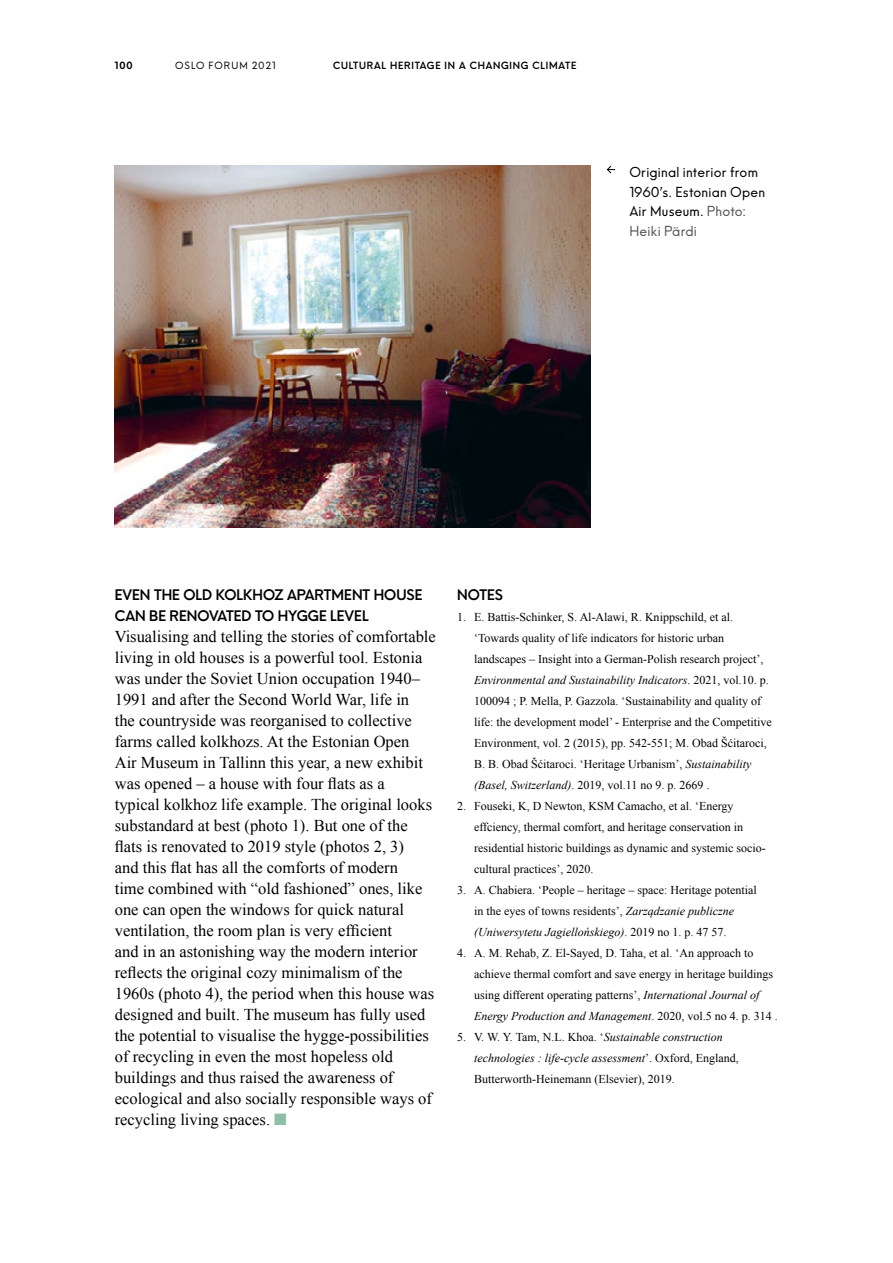
<style>
.page{position:relative;width:893px;height:1263px;background:#fff}
.page>*{position:absolute;margin:0;border:0;box-sizing:border-box;transform-origin:0 0}
.t1{font:16.5px/21px "Times New Roman";color:#000}
.t2{font:600 14.25px/21px "Neue Hans Kendrick";color:#000}
.t3{font:13.5px/19.5px "Neue Hans Kendrick";letter-spacing:.015em;color:#000}
.t4{font:12px/21px "Times New Roman";color:#000}
.t5{font:600 9.75px "Neue Hans Kendrick";letter-spacing:.08em;color:#000}
.t6{font:9.75px "Neue Hans Kendrick";letter-spacing:.09em;color:#000}
.t7{font:700 9.75px "Neue Hans Kendrick";color:#000}
.s1{color:#575756}
.s2{color:#8ebda8}
.s3{font-style:italic}
</style>
<div class="page">
<img style="left:115px;top:166px;width:475px;height:361px">
<svg style="left:607px;top:165px;width:8px;height:9px"></svg>
<p class="t7" style="left:115px;top:56px;width:19px">100</p>
<p class="t6" style="left:175px;top:57px;width:102px">OSLO FORUM 2021</p>
<p class="t5" style="left:333px;top:56px;width:245px">CULTURAL HERITAGE IN A CHANGING CLIMATE</p>
<p class="t3" style="left:629px;top:161px;width:137px">Original interior from<br>1960’s. Estonian Open<br>Air Museum. <span class="s1">Photo:<br>Heiki Pärdi</span></p>
<p class="t2" style="left:115px;top:582px;width:309px">EVEN THE OLD KOLKHOZ APARTMENT HOUSE<br>CAN BE RENOVATED TO HYGGE LEVEL</p>
<p class="t1" style="left:115px;top:626px;width:323px">Visualising and telling the stories of comfortable living in old houses is a powerful tool. Estonia was under the Soviet Union occupation 1940– 1991 and after the Second World War, life in<br>the countryside was reorganised to collective farms called kolkhozs. At the Estonian Open<br>Air Museum in Tallinn this year, a new exhibit was opened – a house with four flats as a<br>typical kolkhoz life example. The original looks substandard at best (photo 1). But one of the flats is renovated to 2019 style (photos 2, 3)<br>and this flat has all the comforts of modern<br>time combined with “old fashioned” ones, like one can open the windows for quick natural ventilation, the room plan is very efficient<br>and in an astonishing way the modern interior reflects the original cozy minimalism of the 1960s (photo 4), the period when this house was designed and built. The museum has fully used the potential to visualise the hygge-possibilities of recycling in even the most hopeless old buildings and thus raised the awareness of ecological and also socially responsible ways of recycling living spaces. <span class="s2">■</span></p>
<p class="t2" style="left:457px;top:582px;width:47px">NOTES</p>
<p class="t4" style="left:474px;top:606px;width:299px;text-indent:-17px">1. E. Battis-Schinker, S. Al-Alawi, R. Knippschild, et al. ‘Towards quality of life indicators for historic urban landscapes – Insight into a German-Polish research project’, <span class="s3">Environmental and Sustainability Indicators</span>. 2021, vol.10. p.<br>100094 ; P. Mella, P. Gazzola. ‘Sustainability and quality of life: the development model’ - Enterprise and the Competitive Environment, vol. 2 (2015), pp. 542-551; M. Obad Šćitaroci, B. B. Obad Šćitaroci. ‘Heritage Urbanism’, <span class="s3">Sustainability (Basel, Switzerland)</span>. 2019, vol.11 no 9. p. 2669 .</p>
<p class="t4" style="left:474px;top:795px;width:293px;text-indent:-17px">2. Fouseki, K, D Newton, KSM Camacho, et al. ‘Energy effciency, thermal comfort, and heritage conservation in residential historic buildings as dynamic and systemic socio&shy;cultural practices’, 2020.</p>
<p class="t4" style="left:474px;top:879px;width:284px;text-indent:-17px">3. A. Chabiera. ‘People – heritage – space: Heritage potential in the eyes of towns residents’, <span class="s3">Zarządzanie publiczne (Uniwersytetu Jagiellońskiego)</span>. 2019 no 1. p. 47 57.</p>
<p class="t4" style="left:474px;top:942px;width:305px;text-indent:-17px">4. A. M. Rehab, Z. El-Sayed, D. Taha, et al. ‘An approach to achieve thermal comfort and save energy in heritage buildings using different operating patterns’, <span class="s3">International Journal of Energy Production and Management</span>. 2020, vol.5 no 4. p. 314 .</p>
<p class="t4" style="left:474px;top:1026px;width:266px;text-indent:-17px">5. V. W. Y. Tam, N.L. Khoa. ‘<span class="s3">Sustainable construction technologies : life-cycle assessment</span>’. Oxford, England,<br>Butterworth-Heinemann (Elsevier), 2019.</p>
</div>
